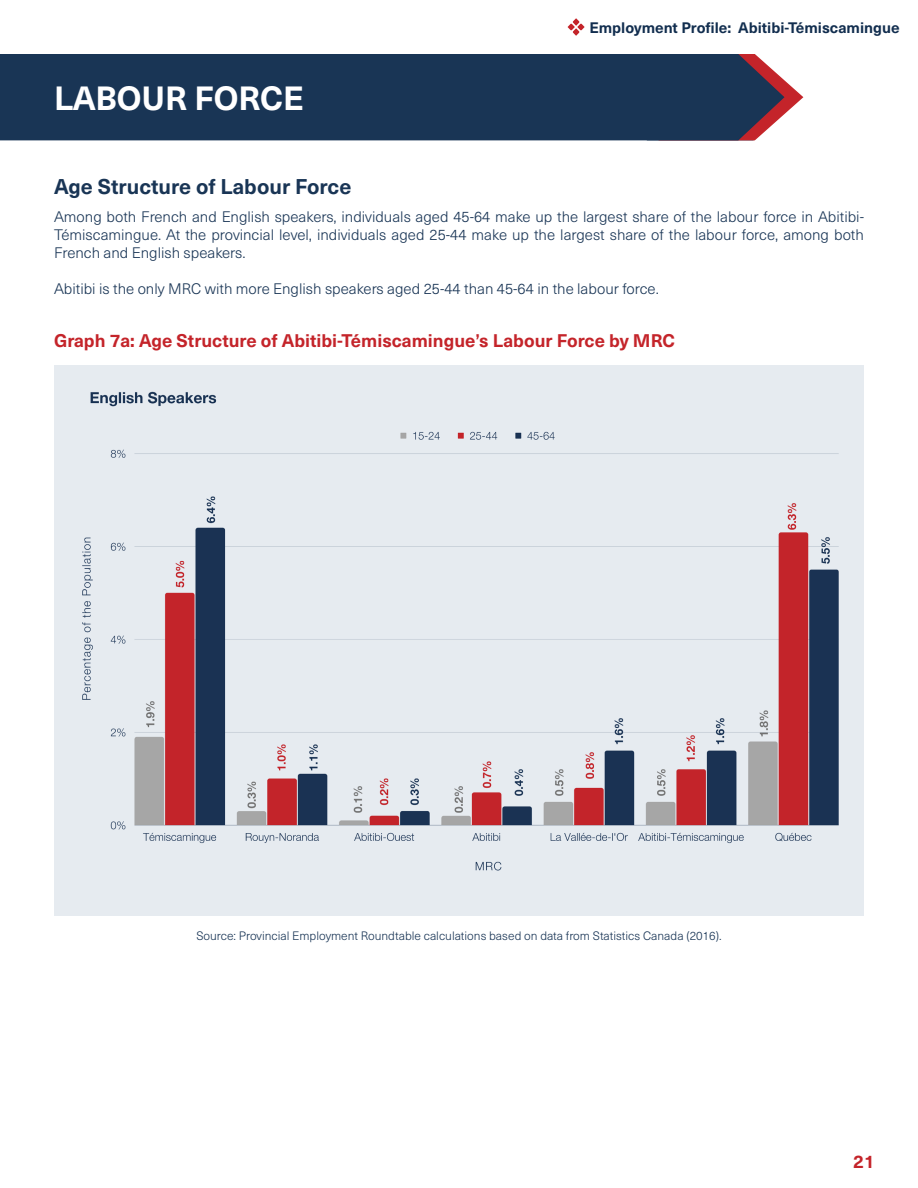
<style>
.page{position:relative;width:918px;height:1188px;background:#fff}
.page>*{position:absolute;margin:0;border:0;box-sizing:border-box;transform-origin:0 0}
.t1{font:700 33px "Neue Haas Unica W1 G";color:#fff}
.t2{font:700 21px "Neue Haas Unica W1 G";color:#193555}
.t3{font:700 18px "Neue Haas Unica W1 G";color:#c4242a}
.t4{font:300 15px/18px "Neue Haas Unica W1 G";color:#193555;text-align:justify}
.t5{font:700 15px "Neue Haas Unica W1 G";color:#122e4f}
.t6{font:300 12px "Neue Haas Unica W1 G";color:#193555}
</style>
<div class="page">
<div style="left:0;top:54px;width:754px;height:86px;background:#193555"></div>
<svg style="left:600px;top:54px;width:204px;height:87px"></svg>
<svg style="left:568px;top:18px;width:17px;height:18px"></svg>
<img style="left:54px;top:365px;width:810px;height:551px">
<p class="t1" style="left:54px;top:73px;width:252px">LABOUR FORCE</p>
<p class="t2" style="left:54px;top:171px;width:299px">Age Structure of Labour Force</p>
<p class="t5" style="left:589px;top:16px;width:312px">Employment Profile: Abitibi-Témiscamingue</p>
<p class="t4" style="left:54px;top:207px;width:812px">Among both French and English speakers, individuals aged 45-64 make up the largest share of the labour force in Abitibi-Témiscamingue. At the provincial level, individuals aged 25-44 make up the largest share of the labour force, among both French and English speakers.</p>
<p class="t4" style="left:54px;top:279px;width:606px">Abitibi is the only MRC with more English speakers aged 25-44 than 45-64 in the labour force.</p>
<p class="t3" style="left:54px;top:327px;width:623px">Graph 7a: Age Structure of Abitibi-Témiscamingue’s Labour Force by MRC</p>
<p class="t6" style="left:196px;top:927px;width:527px">Source: Provincial Employment Roundtable calculations based on data from Statistics Canada (2016).</p>
<p class="t3" style="left:853px;top:1148px;width:23px">21</p>
</div>
